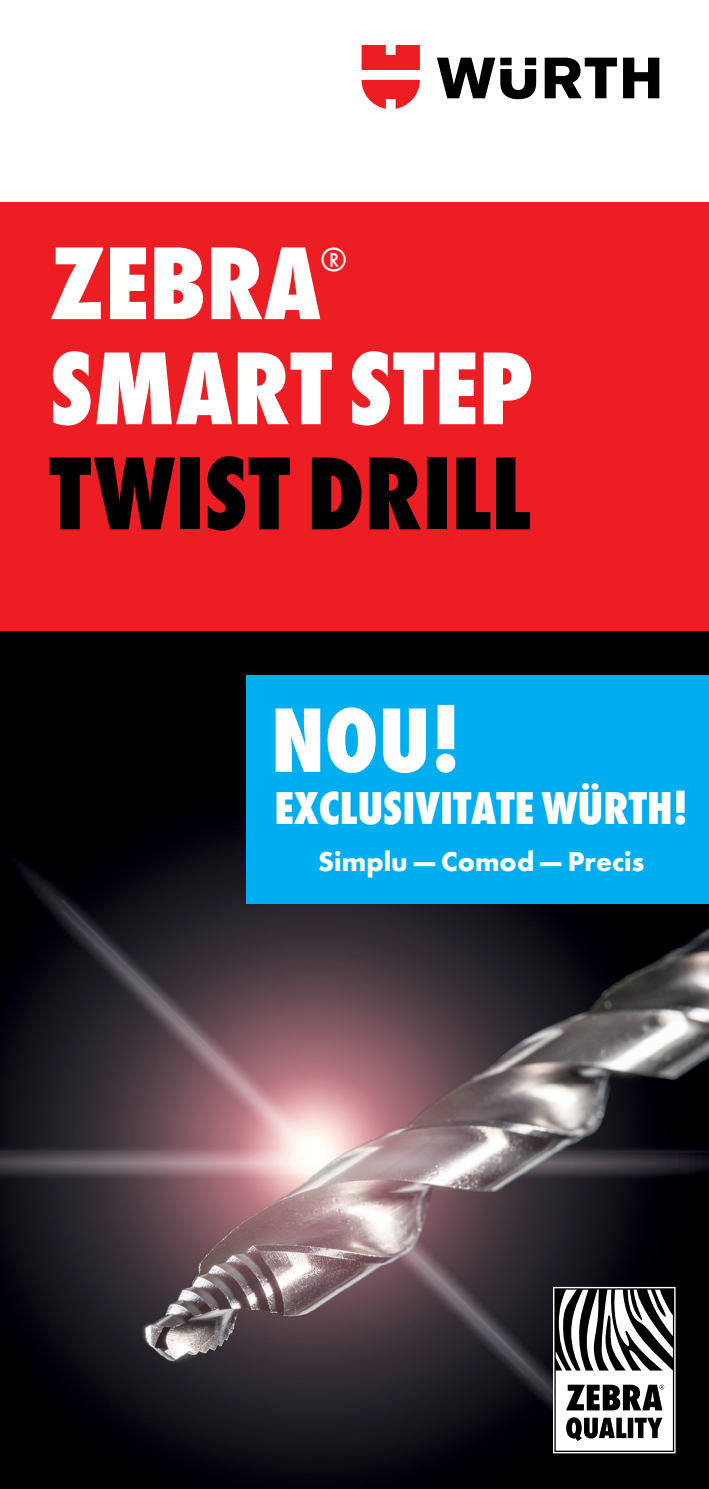
<style>
.page{position:relative;width:709px;height:1489px;background:#fff}
.page>*{position:absolute;margin:0;border:0;box-sizing:border-box;transform-origin:0 0}
.t1{font:800 condensed 107.5px "Wuerth";color:#fff}
.t2{font:800 condensed 107.5px "Wuerth";color:#000}
.t3{font:800 condensed 95px "Wuerth";color:#fff}
.t4{font:800 condensed 47.5px "Wuerth";color:#fff}
.t5{font:35px "Wuerth";color:#fff}
.t6{font:700 28px "Wuerth";color:#fff}
</style>
<div class="page">
<div style="left:0;top:203px;width:709px;height:613px;background:#ed1d24"></div>
<img style="left:0;top:631px;width:709px;height:857px">
<svg style="left:437px;top:58px;width:222px;height:41px"></svg>
<svg style="left:361px;top:45px;width:59px;height:64px"></svg>
<div style="left:246px;top:675px;width:463px;height:229px;background:#00aeef"></div>
<div style="left:553px;top:1286px;width:122px;height:167px;border:3px solid #fff"></div>
<svg style="left:554px;top:1288px;width:120px;height:163px"></svg>
<h1 class="t1" style="left:50px;top:207px;width:273px">ZEBRA</h1>
<p class="t5" style="left:321px;top:235px;width:27px">®</p>
<h1 class="t1" style="left:50px;top:312px;width:484px">SMART STEP</h1>
<h1 class="t2" style="left:50px;top:417px;width:482px">TWIST DRILL</h1>
<h2 class="t3" style="left:271px;top:673px;width:191px">NOU!</h2>
<p class="t4" style="left:274px;top:774px;width:415px">EXCLUSIVITATE WÜRTH!</p>
<p class="t6" style="left:318px;top:841px;width:327px">Simplu — Comod — Precis</p>
</div>
